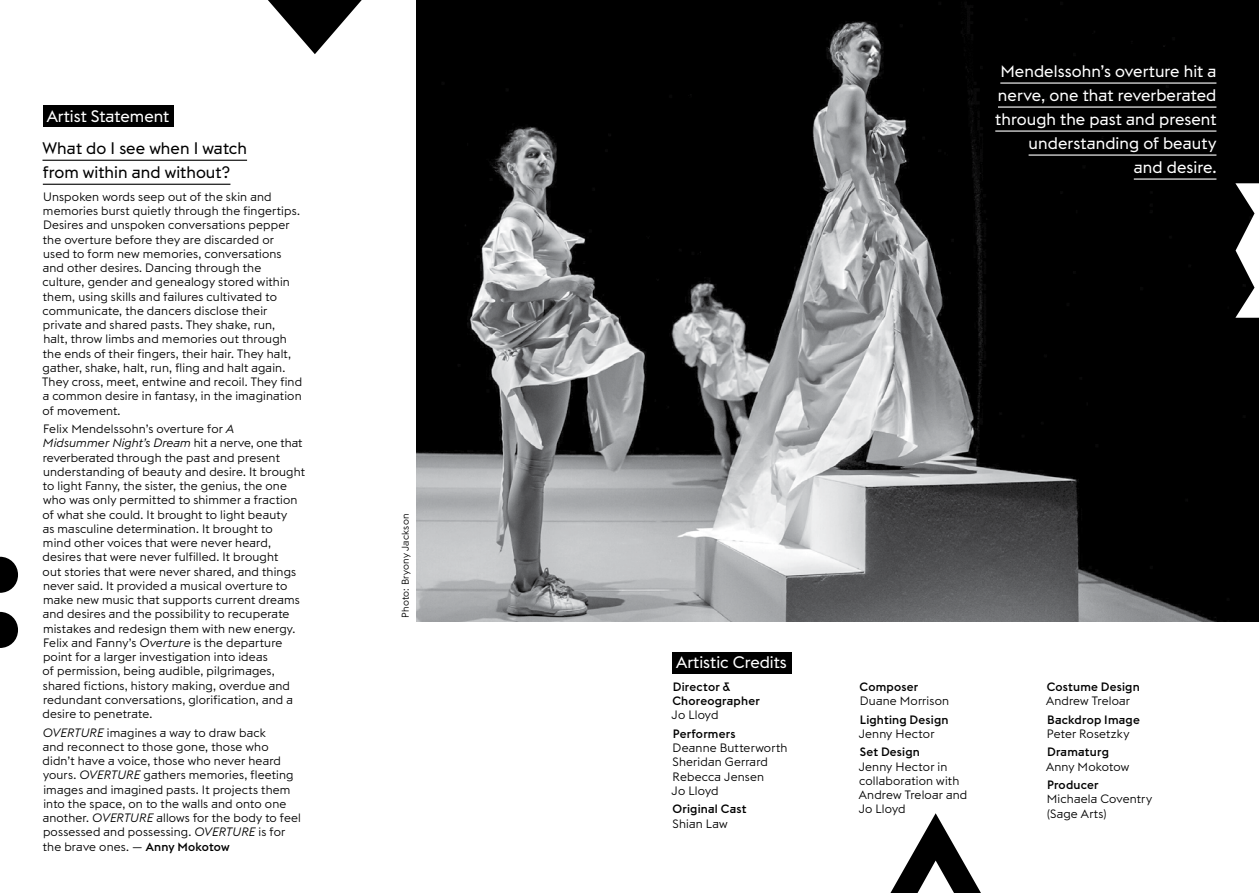
<style>
.page{position:relative;width:1259px;height:893px;background:#fff}
.page>*{position:absolute;margin:0;border:0;box-sizing:border-box;transform-origin:0 0}
.t1{font:16.5px/24px "Euclid Flex B";letter-spacing:.005em;color:#fff;text-align:right}
.t2{font:16.5px/24px "Euclid Flex B";letter-spacing:.005em;color:#000}
.t3{font:300 12px/14.2px "Euclid Flex B";letter-spacing:.015em;color:#000}
.t4{font:500 12px/14.2px "Euclid Flex B";letter-spacing:.015em;color:#000}
.t5{font:300 9.75px "Euclid Flex B";letter-spacing:.02em;color:#000}
.s1{font-style:italic}
.s2{font-weight:500}
</style>
<div class="page">
<img style="left:417px;top:0;width:842px;height:622px">
<svg style="left:1235px;top:183px;width:24px;height:135px"></svg>
<svg style="left:268px;top:0;width:94px;height:54px"></svg>
<svg style="left:0;top:557px;width:18px;height:91px"></svg>
<svg style="left:890px;top:813px;width:91px;height:80px"></svg>
<div style="left:43px;top:105px;width:130px;height:22px;background:#000"></div>
<hr style="left:42px;top:160px;width:205px;height:1px;background:#000">
<hr style="left:43px;top:184px;width:187px;height:1px;background:#000">
<div style="left:672px;top:652px;width:119px;height:21px;background:#000"></div>
<hr style="left:1000px;top:82px;width:216px;height:2px;background:#fff">
<hr style="left:998px;top:106px;width:218px;height:2px;background:#fff">
<hr style="left:995px;top:130px;width:221px;height:2px;background:#fff">
<hr style="left:1028px;top:154px;width:188px;height:2px;background:#fff">
<hr style="left:1133px;top:178px;width:83px;height:2px;background:#fff">
<h1 class="t1" style="left:47px;top:104px;width:124px">Artist Statement</h1>
<h1 class="t2" style="left:42px;top:137px;width:206px">What do I see when I watch from within and without?</h1>
<p class="t3" style="left:42px;top:190px;width:261px">Unspoken words seep out of the skin and memories burst quietly through the fingertips.<br>Desires and unspoken conversations pepper the overture before they are discarded or used to form new memories, conversations and other desires. Dancing through the culture, gender and genealogy stored within them, using skills and failures cultivated to communicate, the dancers disclose their private and shared pasts. They shake, run,<br>halt, throw limbs and memories out through the ends of their fingers, their hair. They halt, gather, shake, halt, run, fling and halt again.<br>They cross, meet, entwine and recoil. They find a common desire in fantasy, in the imagination of movement.</p>
<p class="t3" style="left:43px;top:422px;width:264px">Felix Mendelssohn’s overture for <span class="s1">A<br>Midsummer Night’s Dream</span> hit a nerve, one that reverberated through the past and present understanding of beauty and desire. It brought to light Fanny, the sister, the genius, the one who was only permitted to shimmer a fraction of what she could. It brought to light beauty<br>as masculine determination. It brought to<br>mind other voices that were never heard, desires that were never fulfilled. It brought<br>out stories that were never shared, and things never said. It provided a musical overture to make new music that supports current dreams and desires and the possibility to recuperate mistakes and redesign them with new energy.<br>Felix and Fanny’s <span class="s1">Overture</span> is the departure point for a larger investigation into ideas<br>of permission, being audible, pilgrimages, shared fictions, history making, overdue and redundant conversations, glorification, and a desire to penetrate.</p>
<p class="t3" style="left:43px;top:725px;width:260px"><span class="s1">OVERTURE</span> imagines a way to draw back<br>and reconnect to those gone, those who didn’t have a voice, those who never heard yours. <span class="s1">OVERTURE</span> gathers memories, fleeting images and imagined pasts. It projects them into the space, on to the walls and onto one another. <span class="s1">OVERTURE</span> allows for the body to feel possessed and possessing. <span class="s1">OVERTURE</span> is for the brave ones. — <span class="s2">Anny Mokotow</span></p>
<p class="t5" style="left:400px;top:618px;width:106px;rotate:-90deg">Photo: Bryony Jackson</p>
<h1 class="t1" style="left:995px;top:59px;width:223px">Mendelssohn’s overture hit a nerve, one that reverberated through the past and present understanding of beauty<br>and desire.</h1>
<h1 class="t1" style="left:676px;top:650px;width:112px">Artistic Credits</h1>
<p class="t4" style="left:672px;top:680px;width:89px">Director &amp;<br>Choreographer</p>
<p class="t3" style="left:671px;top:708px;width:48px">Jo Lloyd</p>
<p class="t4" style="left:673px;top:727px;width:64px">Performers</p>
<p class="t3" style="left:671px;top:741px;width:117px">Deanne Butterworth<br>Sheridan Gerrard<br>Rebecca Jensen<br>Jo Lloyd</p>
<p class="t4" style="left:672px;top:802px;width:76px">Original Cast</p>
<p class="t3" style="left:672px;top:816px;width:57px">Shian Law</p>
<p class="t4" style="left:859px;top:680px;width:60px">Composer</p>
<p class="t3" style="left:860px;top:694px;width:91px">Duane Morrison</p>
<p class="t4" style="left:860px;top:712px;width:90px">Lighting Design</p>
<p class="t3" style="left:859px;top:727px;width:77px">Jenny Hector</p>
<p class="t4" style="left:860px;top:745px;width:62px">Set Design</p>
<p class="t3" style="left:859px;top:759px;width:110px">Jenny Hector in collaboration with<br>Andrew Treloar and<br>Jo Lloyd</p>
<p class="t4" style="left:1046px;top:680px;width:95px">Costume Design</p>
<p class="t3" style="left:1046px;top:694px;width:86px">Andrew Treloar</p>
<p class="t4" style="left:1047px;top:712px;width:94px">Backdrop Image</p>
<p class="t3" style="left:1047px;top:727px;width:84px">Peter Rosetzky</p>
<p class="t4" style="left:1047px;top:745px;width:63px">Dramaturg</p>
<p class="t3" style="left:1046px;top:759px;width:85px">Anny Mokotow</p>
<p class="t4" style="left:1047px;top:778px;width:53px">Producer</p>
<p class="t3" style="left:1047px;top:792px;width:107px">Michaela Coventry (Sage Arts)</p>
</div>
